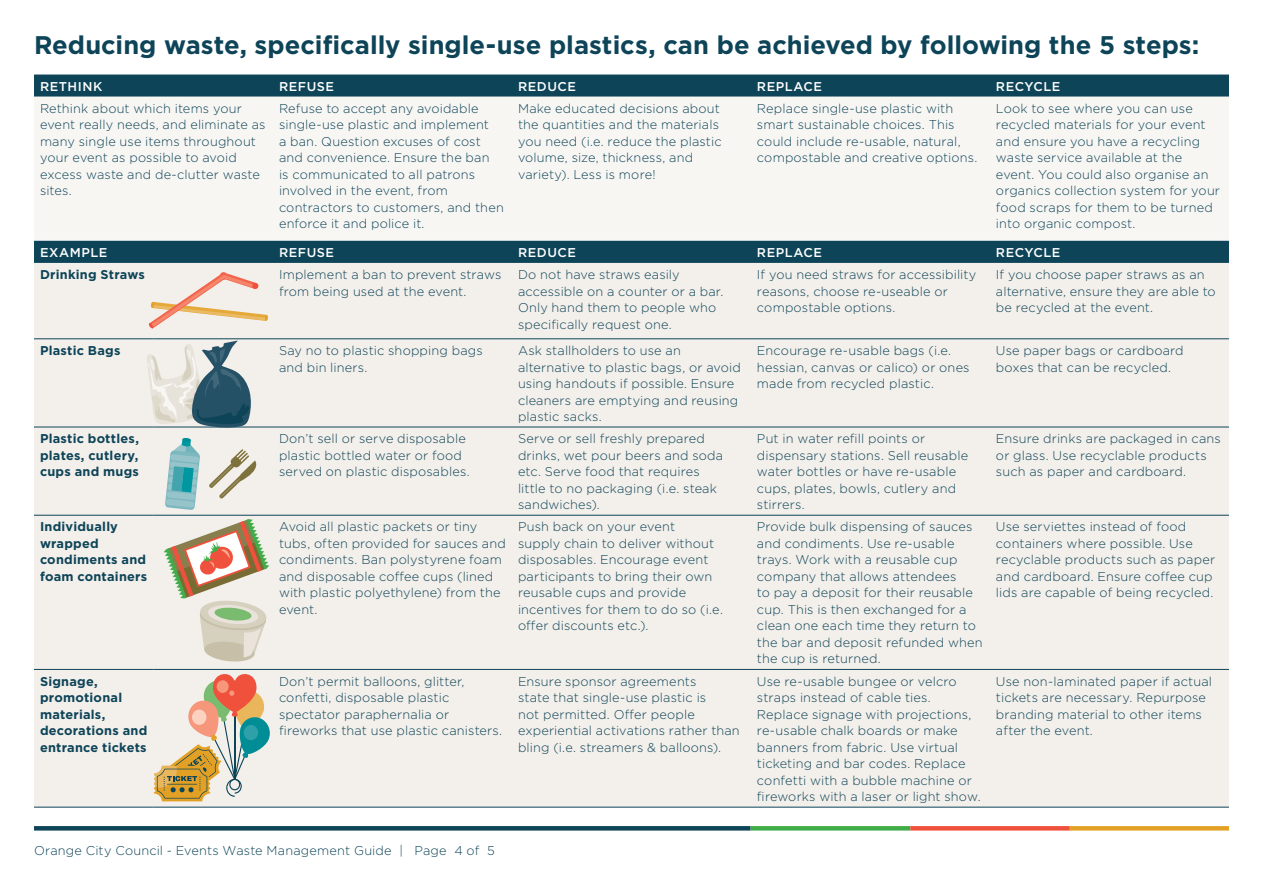
<style>
.page{position:relative;width:1263px;height:893px;background:#fff}
.page>*{position:absolute;margin:0;border:0;box-sizing:border-box;transform-origin:0 0}
.heading{font:700 25.5px "Gotham";color:#0d4458}
.BODY{font:300 12.75px/16.5px "Gotham";letter-spacing:.01em;color:#0d4458}
.BODY-2{font:700 12.75px/16.5px "Gotham";letter-spacing:.02em;color:#0d4458}
.white_text{font:500 12.75px "Gotham";letter-spacing:.04em;color:#fff}
</style>
<div class="page">
<svg style="left:34px;top:826px;width:717px;height:4px;background:#11475b"></svg>
<svg style="left:751px;top:826px;width:159px;height:4px"></svg>
<svg style="left:910px;top:826px;width:159px;height:4px"></svg>
<svg style="left:1069px;top:826px;width:160px;height:4px"></svg>
<div style="left:34px;top:241px;width:1195px;height:22px;background:#0d4458"></div>
<div style="left:34px;top:263px;width:1195px;height:544px;background:#f3efea"></div>
<hr style="left:34px;top:338px;width:119px;height:1px;background:#0d4458">
<hr style="left:153px;top:338px;width:120px;height:1px;background:#0d4458">
<hr style="left:273px;top:338px;width:239px;height:1px;background:#0d4458">
<hr style="left:512px;top:338px;width:239px;height:1px;background:#0d4458">
<hr style="left:751px;top:338px;width:239px;height:1px;background:#0d4458">
<hr style="left:990px;top:338px;width:239px;height:1px;background:#0d4458">
<hr style="left:34px;top:427px;width:119px;height:1px;background:#0d4458">
<hr style="left:153px;top:427px;width:120px;height:1px;background:#0d4458">
<hr style="left:273px;top:427px;width:239px;height:1px;background:#0d4458">
<hr style="left:512px;top:427px;width:239px;height:1px;background:#0d4458">
<hr style="left:751px;top:427px;width:239px;height:1px;background:#0d4458">
<hr style="left:990px;top:427px;width:239px;height:1px;background:#0d4458">
<hr style="left:34px;top:515px;width:119px;height:1px;background:#0d4458">
<hr style="left:153px;top:515px;width:120px;height:1px;background:#0d4458">
<hr style="left:273px;top:515px;width:239px;height:1px;background:#0d4458">
<hr style="left:512px;top:515px;width:239px;height:1px;background:#0d4458">
<hr style="left:751px;top:515px;width:239px;height:1px;background:#0d4458">
<hr style="left:990px;top:515px;width:239px;height:1px;background:#0d4458">
<hr style="left:34px;top:669px;width:119px;height:1px;background:#0d4458">
<hr style="left:153px;top:669px;width:120px;height:1px;background:#0d4458">
<hr style="left:273px;top:669px;width:239px;height:1px;background:#0d4458">
<hr style="left:512px;top:669px;width:239px;height:1px;background:#0d4458">
<hr style="left:751px;top:669px;width:239px;height:1px;background:#0d4458">
<hr style="left:990px;top:669px;width:239px;height:1px;background:#0d4458">
<hr style="left:34px;top:807px;width:119px;height:1px;background:#0d4458">
<hr style="left:153px;top:807px;width:120px;height:1px;background:#0d4458">
<hr style="left:273px;top:807px;width:239px;height:1px;background:#0d4458">
<hr style="left:512px;top:807px;width:239px;height:1px;background:#0d4458">
<hr style="left:751px;top:807px;width:239px;height:1px;background:#0d4458">
<hr style="left:990px;top:807px;width:239px;height:1px;background:#0d4458">
<div style="left:34px;top:75px;width:1195px;height:22px;background:#0d4458"></div>
<div style="left:34px;top:97px;width:1195px;height:143px;background:#f8f6f3"></div>
<svg style="left:149px;top:272px;width:119px;height:57px;background:#f1daca"></svg>
<svg style="left:147px;top:341px;width:104px;height:87px;background:#a2b0b3"></svg>
<svg style="left:165px;top:438px;width:35px;height:72px;background:#8ec4c8"></svg>
<svg style="left:154px;top:671px;width:118px;height:130px;background:#d4c3a9"></svg>
<svg style="left:209px;top:449px;width:54px;height:50px;background:#dcd6c8"></svg>
<svg style="left:164px;top:519px;width:105px;height:144px;background:#d8ccb9"></svg>
<p class="heading" style="left:34px;top:28px;width:1167px">Reducing waste, specifically single-use plastics, can be achieved by following the 5 steps:</p>
<p class="white_text" style="left:40px;top:78px;width:64px">RETHINK</p>
<p class="white_text" style="left:279px;top:78px;width:57px">REFUSE</p>
<p class="white_text" style="left:518px;top:78px;width:59px">REDUCE</p>
<p class="white_text" style="left:757px;top:78px;width:67px">REPLACE</p>
<p class="white_text" style="left:996px;top:78px;width:66px">RECYCLE</p>
<p class="BODY" style="left:40px;top:100px;width:227px">Rethink about which items your event really needs, and eliminate as many single use items throughout your event as possible to avoid excess waste and de-clutter waste sites.</p>
<p class="BODY" style="left:279px;top:100px;width:226px">Refuse to accept any avoidable single-use plastic and implement<br>a ban. Question excuses of cost and convenience. Ensure the ban<br>is communicated to all patrons involved in the event, from contractors to customers, and then enforce it and police it.</p>
<p class="BODY" style="left:518px;top:100px;width:205px">Make educated decisions about the quantities and the materials you need (i.e. reduce the plastic volume, size, thickness, and variety). Less is more!</p>
<p class="BODY" style="left:757px;top:100px;width:222px">Replace single-use plastic with smart sustainable choices. This could include re-usable, natural, compostable and creative options.</p>
<p class="BODY" style="left:996px;top:100px;width:226px">Look to see where you can use recycled materials for your event and ensure you have a recycling waste service available at the event. You could also organise an organics collection system for your food scraps for them to be turned into organic compost.</p>
<p class="white_text" style="left:40px;top:244px;width:69px">EXAMPLE</p>
<p class="white_text" style="left:279px;top:244px;width:57px">REFUSE</p>
<p class="white_text" style="left:518px;top:244px;width:59px">REDUCE</p>
<p class="white_text" style="left:757px;top:244px;width:67px">REPLACE</p>
<p class="white_text" style="left:996px;top:244px;width:66px">RECYCLE</p>
<p class="BODY-2" style="left:40px;top:266px;width:106px">Drinking Straws</p>
<p class="BODY" style="left:279px;top:266px;width:224px">Implement a ban to prevent straws from being used at the event.</p>
<p class="BODY" style="left:518px;top:266px;width:207px">Do not have straws easily accessible on a counter or a bar.<br>Only hand them to people who specifically request one.</p>
<p class="BODY" style="left:757px;top:266px;width:221px">If you need straws for accessibility reasons, choose re-useable or compostable options.</p>
<p class="BODY" style="left:996px;top:266px;width:221px">If you choose paper straws as an alternative, ensure they are able to be recycled at the event.</p>
<p class="BODY-2" style="left:40px;top:342px;width:82px">Plastic Bags</p>
<p class="BODY" style="left:279px;top:342px;width:205px">Say no to plastic shopping bags and bin liners.</p>
<p class="BODY" style="left:518px;top:342px;width:224px">Ask stallholders to use an alternative to plastic bags, or avoid using handouts if possible. Ensure cleaners are emptying and reusing plastic sacks.</p>
<p class="BODY" style="left:757px;top:342px;width:214px">Encourage re-usable bags (i.e. hessian, canvas or calico) or ones made from recycled plastic.</p>
<p class="BODY" style="left:996px;top:342px;width:189px">Use paper bags or cardboard boxes that can be recycled.</p>
<p class="BODY-2" style="left:40px;top:430px;width:101px;text-align:justify">Plastic bottles, plates, cutlery, cups and mugs</p>
<p class="BODY" style="left:279px;top:430px;width:192px">Don’t sell or serve disposable plastic bottled water or food served on plastic disposables.</p>
<p class="BODY" style="left:518px;top:430px;width:207px">Serve or sell freshly prepared drinks, wet pour beers and soda etc. Serve food that requires little to no packaging (i.e. steak sandwiches).</p>
<p class="BODY" style="left:757px;top:430px;width:213px">Put in water refill points or dispensary stations. Sell reusable water bottles or have re-usable cups, plates, bowls, cutlery and stirrers.</p>
<p class="BODY" style="left:996px;top:430px;width:226px">Ensure drinks are packaged in cans or glass. Use recyclable products such as paper and cardboard.</p>
<p class="BODY-2" style="left:40px;top:519px;width:109px">Individually wrapped condiments and foam containers</p>
<p class="BODY" style="left:279px;top:518px;width:228px">Avoid all plastic packets or tiny tubs, often provided for sauces and condiments. Ban polystyrene foam and disposable coffee cups (lined with plastic polyethylene) from the event.</p>
<p class="BODY" style="left:518px;top:518px;width:206px">Push back on your event<br>supply chain to deliver without disposables. Encourage event participants to bring their own reusable cups and provide incentives for them to do so (i.e. offer discounts etc.).</p>
<p class="BODY" style="left:757px;top:518px;width:227px">Provide bulk dispensing of sauces and condiments. Use re-usable trays. Work with a reusable cup company that allows attendees<br>to pay a deposit for their reusable cup. This is then exchanged for a clean one each time they return to the bar and deposit refunded when the cup is returned.</p>
<p class="BODY" style="left:996px;top:518px;width:221px">Use serviettes instead of food containers where possible. Use recyclable products such as paper and cardboard. Ensure coffee cup lids are capable of being recycled.</p>
<p class="BODY-2" style="left:40px;top:673px;width:109px">Signage, promotional materials, decorations and entrance tickets</p>
<p class="BODY" style="left:279px;top:672px;width:225px">Don’t permit balloons, glitter, confetti, disposable plastic spectator paraphernalia or fireworks that use plastic canisters.</p>
<p class="BODY" style="left:518px;top:672px;width:223px">Ensure sponsor agreements<br>state that single-use plastic is<br>not permitted. Offer people experiential activations rather than bling (i.e. streamers &amp; balloons).</p>
<p class="BODY" style="left:757px;top:672px;width:225px">Use re-usable bungee or velcro straps instead of cable ties.<br>Replace signage with projections, re-usable chalk boards or make banners from fabric. Use virtual ticketing and bar codes. Replace confetti with a bubble machine or fireworks with a laser or light show.</p>
<p class="BODY" style="left:996px;top:672px;width:218px">Use non-laminated paper if actual tickets are necessary. Repurpose branding material to other items after the event.</p>
<p class="BODY" style="left:34px;top:842px;width:462px">Orange City Council - Events Waste Management Guide | Page 4 of 5</p>
</div>
